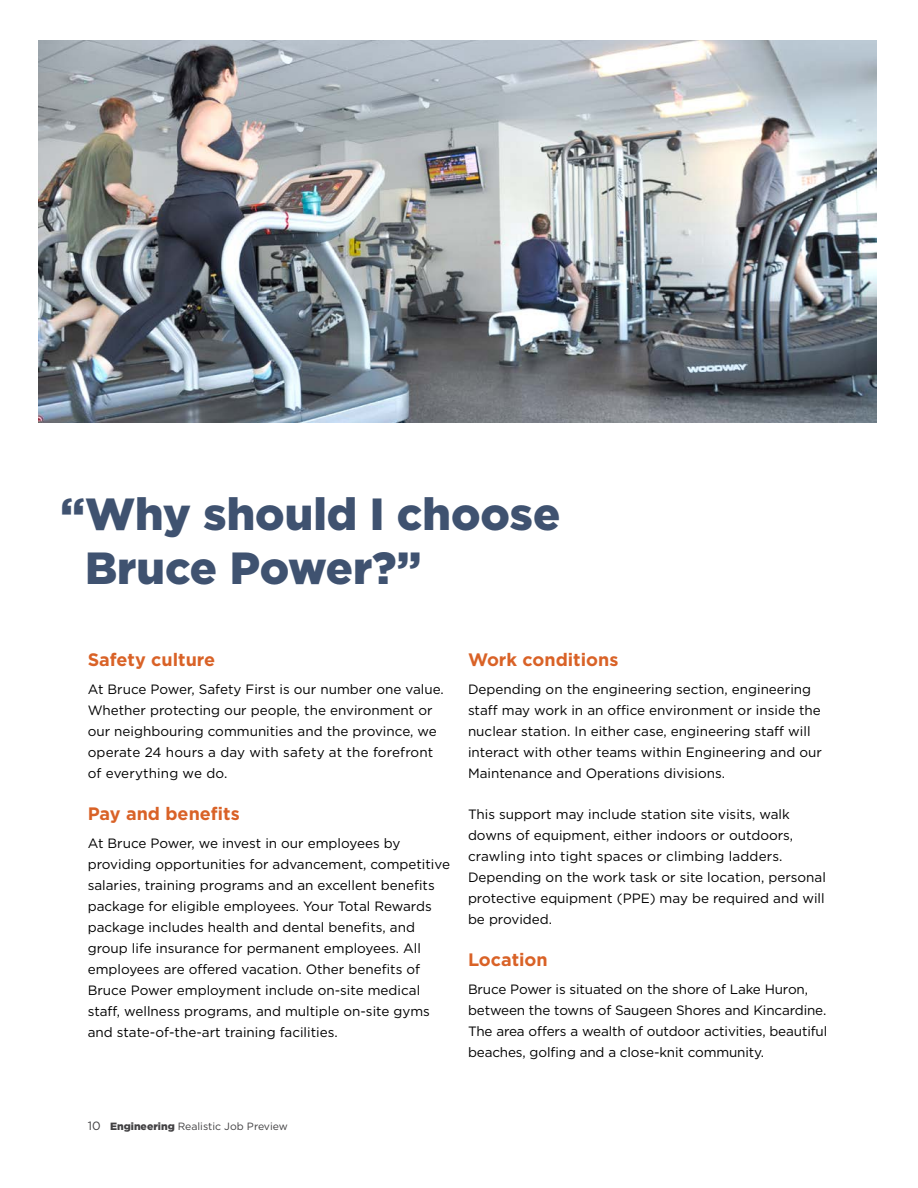
<style>
.page{position:relative;width:918px;height:1188px;background:#fff}
.page>*{position:absolute;margin:0;border:0;box-sizing:border-box;transform-origin:0 0}
.t1{font:900 45px/54px "Gotham";color:#3f5270}
.t2{font:700 18px "Gotham";color:#d96227}
.Sans_Body{font:13.5px/21px "Gotham";color:#000}
.t3{font:10.5px "Gotham";color:#414042}
.s1{font-size:12px}
.s2{font-weight:900}
</style>
<div class="page">
<img style="left:39px;top:40px;width:838px;height:382px">
<h2 class="t1" style="left:85px;top:486px;width:477px;text-indent:-25px">“Why should I choose<br>Bruce Power?”</h2>
<h3 class="t2" style="left:88px;top:648px;width:129px">Safety culture</h3>
<p class="Sans_Body" style="left:88px;top:679px;width:358px">At Bruce Power, Safety First is our number one value.<br>Whether protecting our people, the environment or our neighbouring communities and the province, we operate 24 hours a day with safety at the forefront of everything we do.</p>
<h3 class="t2" style="left:88px;top:802px;width:154px">Pay and benefits</h3>
<p class="Sans_Body" style="left:88px;top:832px;width:364px">At Bruce Power, we invest in our employees by providing opportunities for advancement, competitive salaries, training programs and an excellent benefits package for eligible employees. Your Total Rewards package includes health and dental benefits, and group life insurance for permanent employees. All employees are offered vacation. Other benefits of Bruce Power employment include on-site medical staff, wellness programs, and multiple on-site gyms and state-of-the-art training facilities.</p>
<h3 class="t2" style="left:468px;top:648px;width:152px">Work conditions</h3>
<p class="Sans_Body" style="left:468px;top:679px;width:355px">Depending on the engineering section, engineering staff may work in an office environment or inside the nuclear station. In either case, engineering staff will interact with other teams within Engineering and our Maintenance and Operations divisions.</p>
<p class="Sans_Body" style="left:468px;top:804px;width:359px">This support may include station site visits, walk downs of equipment, either indoors or outdoors, crawling into tight spaces or climbing ladders.<br>Depending on the work task or site location, personal protective equipment (PPE) may be required and will be provided.</p>
<h3 class="t2" style="left:468px;top:948px;width:81px">Location</h3>
<p class="Sans_Body" style="left:468px;top:978px;width:361px">Bruce Power is situated on the shore of Lake Huron, between the towns of Saugeen Shores and Kincardine.<br>The area offers a wealth of outdoor activities, beautiful beaches, golfing and a close-knit community.</p>
<p class="t3" style="left:88px;top:1120px;width:202px"><span class="s1">10</span> <span class="s2">Engineering</span> Realistic Job Preview</p>
</div>
